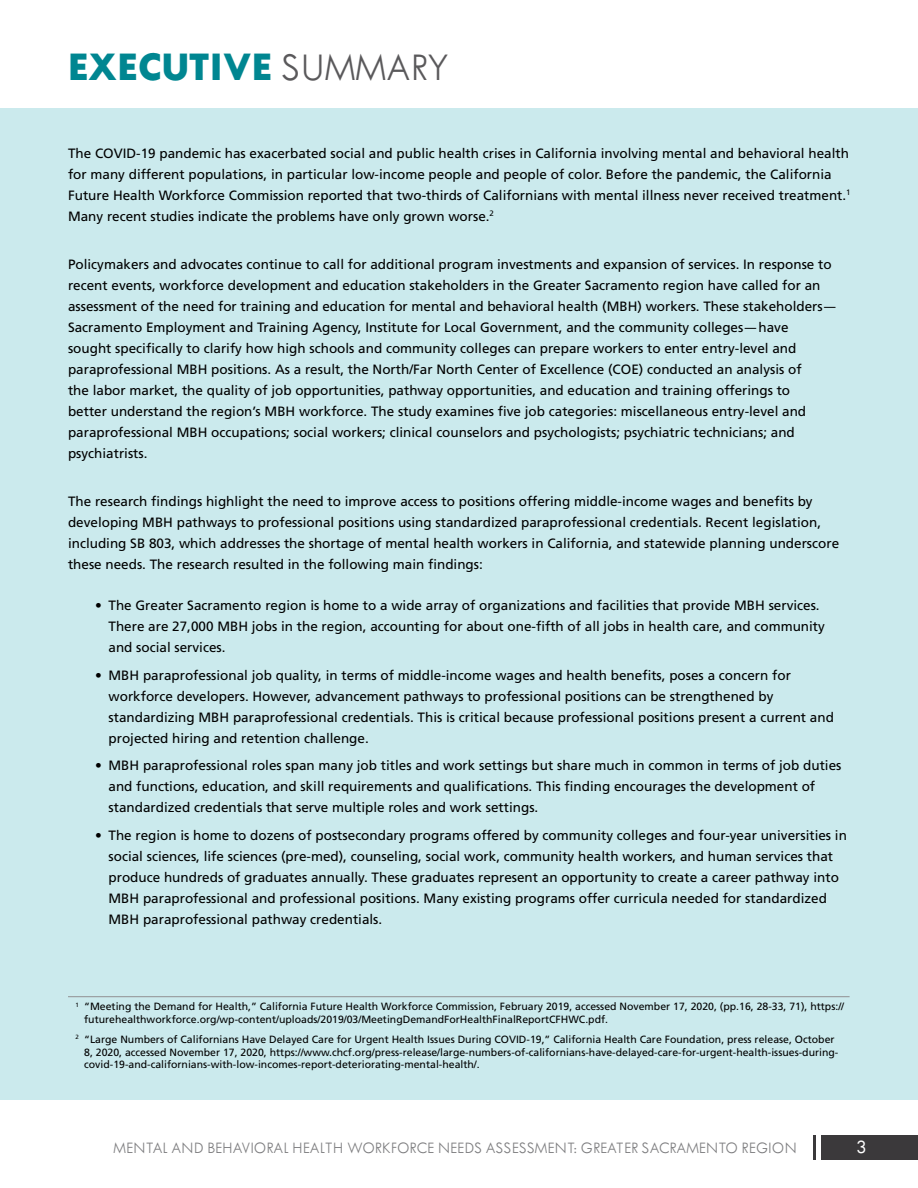
<style>
.page{position:relative;width:918px;height:1188px;background:#fff}
.page>*{position:absolute;margin:0;border:0;box-sizing:border-box;transform-origin:0 0}
.t1{font:800 40.5px "Tw Cen MT Std";color:#008691}
.t2{font:500 19.5px "Tw Cen MT Std Semi";color:#fff}
.t3{font:300 16.5px "Tw Cen MT Std";color:#7d7d7f}
.t4{font:13.5px/21px "Frutiger LT Std";color:#000}
.t5{font:10.5px/12.6px "Frutiger LT Std";color:#000}
.s1{font-weight:300;color:#5a595b}
</style>
<div class="page">
<div style="left:821px;top:1135px;width:97px;height:25px;background:#3b393b"></div>
<hr style="left:814px;top:1135px;width:2px;height:25px;background:#3b393b">
<div style="left:0;top:108px;width:918px;height:991px;background:#cbeaed"></div>
<hr style="left:68px;top:996px;width:782px;height:1px;background:#919192">
<h1 class="t1" style="left:68px;top:52px;width:383px">EXECUTIVE <span class="s1">SUMMARY</span></h1>
<p class="t4" style="left:68px;top:143px;width:784px">The COVID-19 pandemic has exacerbated social and public health crises in California involving mental and behavioral health for many different populations, in particular low-income people and people of color. Before the pandemic, the California Future Health Workforce Commission reported that two-thirds of Californians with mental illness never received treatment.<sup>1<br></sup>Many recent studies indicate the problems have only grown worse.<sup>2</sup></p>
<p class="t4" style="left:68px;top:254px;width:769px">Policymakers and advocates continue to call for additional program investments and expansion of services. In response to recent events, workforce development and education stakeholders in the Greater Sacramento region have called for an assessment of the need for training and education for mental and behavioral health (MBH) workers. These stakeholders— Sacramento Employment and Training Agency, Institute for Local Government, and the community colleges— have<br>sought specifically to clarify how high schools and community colleges can prepare workers to enter entry-level and paraprofessional MBH positions. As a result, the North/Far North Center of Excellence (COE) conducted an analysis of<br>the labor market, the quality of job opportunities, pathway opportunities, and education and training offerings to<br>better understand the region’s MBH workforce. The study examines five job categories: miscellaneous entry-level and paraprofessional MBH occupations; social workers; clinical counselors and psychologists; psychiatric technicians; and psychiatrists.</p>
<p class="t4" style="left:68px;top:491px;width:773px">The research findings highlight the need to improve access to positions offering middle-income wages and benefits by developing MBH pathways to professional positions using standardized paraprofessional credentials. Recent legislation, including SB 803, which addresses the shortage of mental health workers in California, and statewide planning underscore these needs. The research resulted in the following main findings:</p>
<p class="t4" style="left:109px;top:595px;width:718px;text-indent:-14px">• The Greater Sacramento region is home to a wide array of organizations and facilities that provide MBH services.<br>There are 27,000 MBH jobs in the region, accounting for about one-fifth of all jobs in health care, and community and social services.</p>
<p class="t4" style="left:109px;top:665px;width:727px;text-indent:-14px">• MBH paraprofessional job quality, in terms of middle-income wages and health benefits, poses a concern for workforce developers. However, advancement pathways to professional positions can be strengthened by standardizing MBH paraprofessional credentials. This is critical because professional positions present a current and projected hiring and retention challenge.</p>
<p class="t4" style="left:109px;top:756px;width:734px;text-indent:-13px">• MBH paraprofessional roles span many job titles and work settings but share much in common in terms of job duties and functions, education, and skill requirements and qualifications. This finding encourages the development of standardized credentials that serve multiple roles and work settings.</p>
<p class="t4" style="left:109px;top:826px;width:740px;text-indent:-14px">• The region is home to dozens of postsecondary programs offered by community colleges and four-year universities in social sciences, life sciences (pre-med), counseling, social work, community health workers, and human services that produce hundreds of graduates annually. These graduates represent an opportunity to create a career pathway into MBH paraprofessional and professional positions. Many existing programs offer curricula needed for standardized MBH paraprofessional pathway credentials.</p>
<p class="t5" style="left:84px;top:1001px;width:762px;text-indent:-9px"><sup>1</sup> “Meeting the Demand for Health,” California Future Health Workforce Commission, February 2019, accessed November 17, 2020, (pp.16, 28-33, 71), https:// futurehealthworkforce.org/wp-content/uploads/2019/03/MeetingDemandForHealthFinalReportCFHWC.pdf.</p>
<p class="t5" style="left:84px;top:1034px;width:756px;text-indent:-9px"><sup>2</sup> “Large Numbers of Californians Have Delayed Care for Urgent Health Issues During COVID-19,” California Health Care Foundation, press release, October<br>8, 2020, accessed November 17, 2020, https://www.chcf.org/press-release/large-numbers-of-californians-have-delayed-care-for-urgent-health-issues-during&shy;covid-19-and-californians-with-low-incomes-report-deteriorating-mental-health/.</p>
<p class="t3" style="left:114px;top:1141px;width:685px">MENTAL AND BEHAVIORAL HEALTH WORKFORCE NEEDS ASSESSMENT: GREATER SACRAMENTO REGION</p>
<h2 class="t2" style="left:856px;top:1139px;width:11px">3</h2>
</div>
